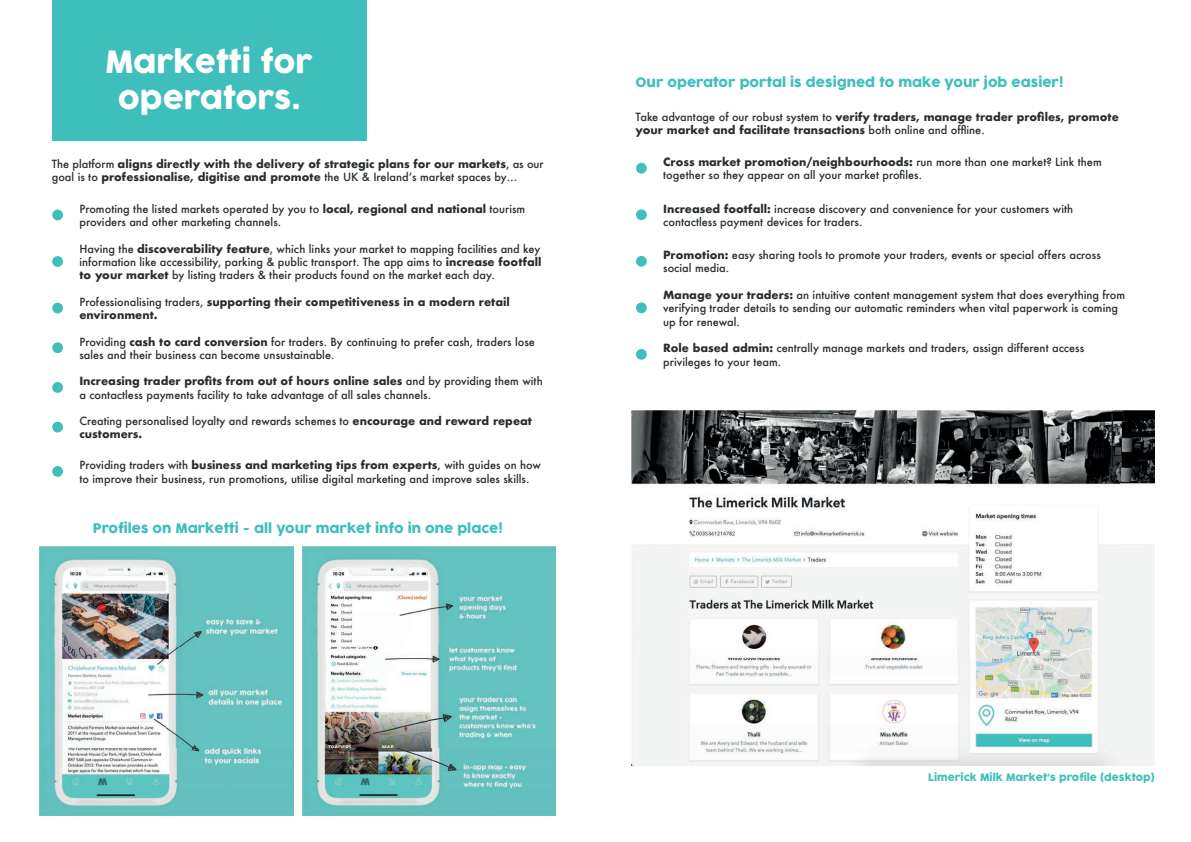
<style>
.page{position:relative;width:1191px;height:842px;background:#fff}
.page>*{position:absolute;margin:0;border:0;box-sizing:border-box;transform-origin:0 0}
.t1{font:30px/36px "COCOGOOSE";color:#fff;text-align:center}
.t2{font:13px "COCOGOOSE";color:#3ebfbc}
.t3{font:500 11px/13.2px "Futura";color:#2a2e30}
.t4{font:700 11px/13.2px "Futura";color:#2a2e30}
.t5{font:10px "COCOGOOSE";color:#3ebfbc}
.s1{font-weight:500}
.s2{font-weight:700}
</style>
<div class="page">
<div style="left:52px;top:0;width:314px;height:140px;background:#3ebfbc"></div>
<div style="left:52px;top:210px;width:11px;height:10px;background:#3ebfbc;border-radius:50%"></div>
<div style="left:52px;top:256px;width:11px;height:11px;background:#3ebfbc;border-radius:50%"></div>
<div style="left:52px;top:303px;width:11px;height:10px;background:#3ebfbc;border-radius:50%"></div>
<div style="left:52px;top:342px;width:11px;height:11px;background:#3ebfbc;border-radius:50%"></div>
<div style="left:52px;top:382px;width:11px;height:11px;background:#3ebfbc;border-radius:50%"></div>
<div style="left:52px;top:422px;width:11px;height:10px;background:#3ebfbc;border-radius:50%"></div>
<div style="left:52px;top:466px;width:11px;height:11px;background:#3ebfbc;border-radius:50%"></div>
<img style="left:40px;top:546px;width:254px;height:269px">
<img style="left:302px;top:546px;width:253px;height:269px">
<div style="left:636px;top:163px;width:11px;height:11px;background:#3ebfbc;border-radius:50%"></div>
<div style="left:636px;top:209px;width:11px;height:11px;background:#3ebfbc;border-radius:50%"></div>
<div style="left:636px;top:256px;width:11px;height:11px;background:#3ebfbc;border-radius:50%"></div>
<div style="left:636px;top:302px;width:11px;height:11px;background:#3ebfbc;border-radius:50%"></div>
<div style="left:636px;top:349px;width:11px;height:11px;background:#3ebfbc;border-radius:50%"></div>
<img style="left:631px;top:411px;width:524px;height:354px">
<h1 class="t1" style="left:105px;top:45px;width:209px">Marketti for operators.</h1>
<p class="t4" style="left:52px;top:157px;width:493px"><span class="s1">The platform</span> aligns directly with the delivery of strategic plans for our markets<span class="s1">, as our goal is to</span> professionalise, digitise and promote <span class="s1">the UK &amp; Irelandʼs market spaces by…</span></p>
<p class="t3" style="left:79px;top:202px;width:447px">Promoting the listed markets operated by you to <span class="s2">local, regional and national</span> tourism providers and other marketing channels.</p>
<p class="t3" style="left:79px;top:242px;width:464px;text-align:justify">Having the <span class="s2">discoverability feature</span>, which links your market to mapping facilities and key information like accessibility, parking &amp; public transport. The app aims to <span class="s2">increase footfall to your market</span> by listing traders &amp; their products found on the market each day.</p>
<p class="t4" style="left:79px;top:295px;width:432px"><span class="s1">Professionalising traders,</span> supporting their competitiveness in a modern retail environment.</p>
<p class="t3" style="left:79px;top:335px;width:457px">Providing <span class="s2">cash to card conversion</span> for traders. By continuing to prefer cash, traders lose sales and their business can become unsustainable.</p>
<p class="t3" style="left:79px;top:375px;width:465px"><span class="s2">Increasing trader profits from out of hours online sales</span> and by providing them with a contactless payments facility to take advantage of all sales channels.</p>
<p class="t3" style="left:79px;top:414px;width:454px">Creating personalised loyalty and rewards schemes to <span class="s2">encourage and reward repeat customers.</span></p>
<p class="t3" style="left:79px;top:459px;width:463px">Providing traders with <span class="s2">business and marketing tips from experts</span>, with guides on how to improve their business, run promotions, utilise digital marketing and improve sales skills.</p>
<p class="t2" style="left:93px;top:518px;width:411px">Profiles on Marketti - all your market info in one place!</p>
<p class="t2" style="left:635px;top:72px;width:429px">Our operator portal is designed to make your job easier!</p>
<p class="t4" style="left:635px;top:110px;width:485px"><span class="s1">Take advantage of our robust system to</span> verify traders, manage trader profiles, promote your market and facilitate transactions <span class="s1">both online and offline.</span></p>
<p class="t3" style="left:663px;top:155px;width:440px"><span class="s2">Cross market promotion/neighbourhoods:</span> run more than one market? Link them together so they appear on all your market profiles.</p>
<p class="t3" style="left:663px;top:202px;width:411px"><span class="s2">Increased footfall:</span> increase discovery and convenience for your customers with contactless payment devices for traders.</p>
<p class="t3" style="left:663px;top:248px;width:439px"><span class="s2">Promotion:</span> easy sharing tools to promote your traders, events or special offers across social media.</p>
<p class="t3" style="left:663px;top:288px;width:463px"><span class="s2">Manage your traders:</span> an intuitive content management system that does everything from verifying trader details to sending our automatic reminders when vital paperwork is coming up for renewal.</p>
<p class="t3" style="left:663px;top:341px;width:422px"><span class="s2">Role based admin:</span> centrally manage markets and traders, assign different access privileges to your team.</p>
<p class="t5" style="left:928px;top:770px;width:228px">Limerick Milk Market’s profile (desktop)</p>
</div>
